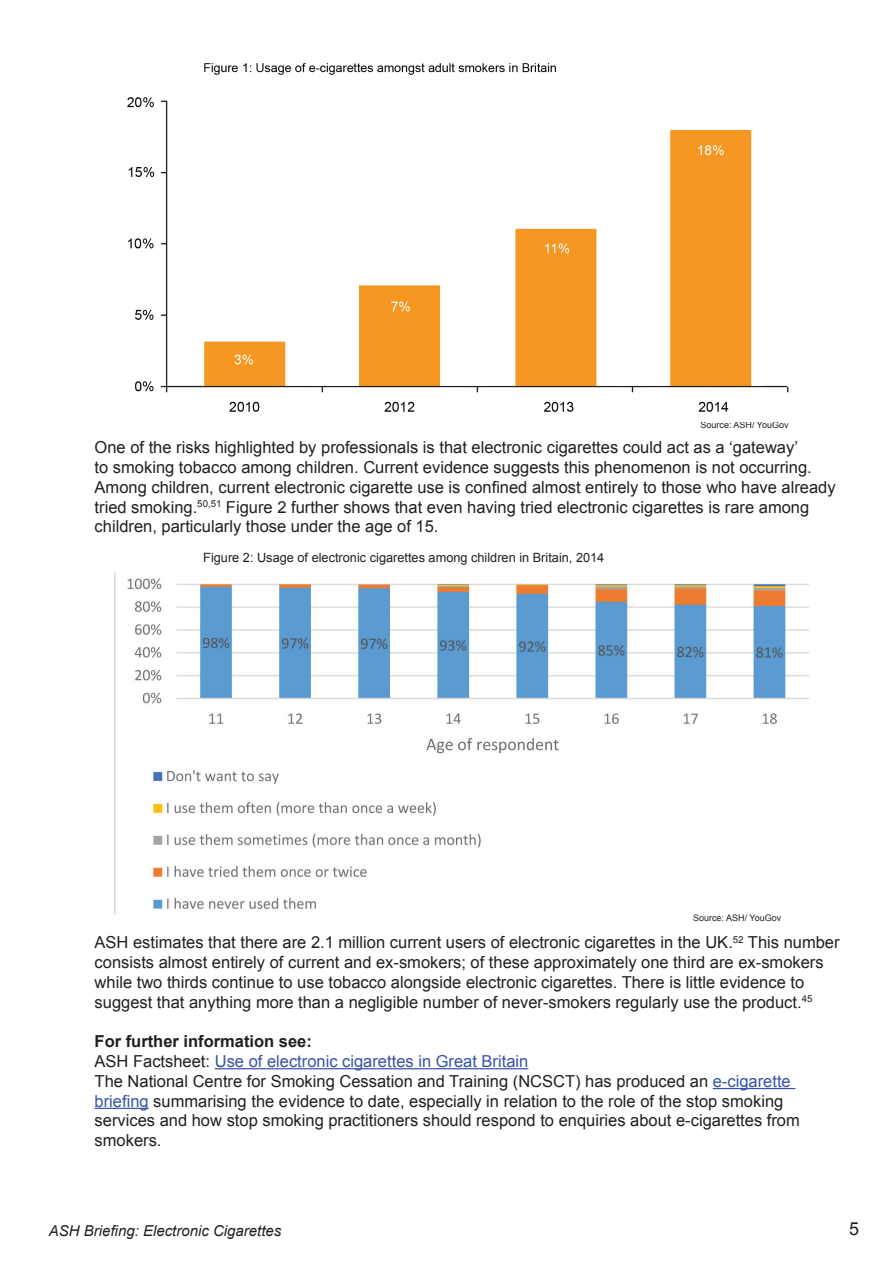
<style>
.page{position:relative;width:893px;height:1263px;background:#fff}
.page>*{position:absolute;margin:0;border:0;box-sizing:border-box;transform-origin:0 0}
.t1{font:18px "Arial";color:#231f20}
.t2{font:16.5px/19.8px "Arial";color:#231f20}
.t3{font:italic 15px "Arial";color:#231f20}
.t4{font:12.75px "Arial";color:#231f20}
.t5{font:9px "Arial";color:#231f20}
.s1{font-weight:700}
.s2{color:#3853a3}
</style>
<div class="page">
<hr style="left:215px;top:1068px;width:313px;height:1px;background:#3853a3">
<hr style="left:713px;top:1088px;width:82px;height:1px;background:#3853a3">
<hr style="left:95px;top:1108px;width:54px;height:1px;background:#3853a3">
<img style="left:114px;top:573px;width:695px;height:341px">
<img style="left:127px;top:63px;width:662px;height:349px">
<p class="t5" style="left:701px;top:419px;width:90px">Source: ASH/ YouGov</p>
<p class="t2" style="left:95px;top:438px;width:742px">One of the risks highlighted by professionals is that electronic cigarettes could act as a ‘gateway’<br>to smoking tobacco among children. Current evidence suggests this phenomenon is not occurring.<br>Among children, current electronic cigarette use is confined almost entirely to those who have already tried smoking.<sup>50,51</sup> Figure 2 further shows that even having tried electronic cigarettes is rare among children, particularly those under the age of 15.</p>
<p class="t4" style="left:203px;top:550px;width:403px">Figure 2: Usage of electronic cigarettes among children in Britain, 2014</p>
<p class="t5" style="left:693px;top:912px;width:90px">Source: ASH/ YouGov</p>
<p class="t2" style="left:95px;top:933px;width:746px">ASH estimates that there are 2.1 million current users of electronic cigarettes in the UK.<sup>52</sup> This number consists almost entirely of current and ex-smokers; of these approximately one third are ex-smokers while two thirds continue to use tobacco alongside electronic cigarettes. There is little evidence to suggest that anything more than a negligible number of never-smokers regularly use the product.<sup>45</sup></p>
<p class="t2" style="left:95px;top:1032px;width:707px"><span class="s1">For further information see:<br></span>ASH Factsheet: <span class="s2">Use of electronic cigarettes in Great Britain<br></span>The National Centre for Smoking Cessation and Training (NCSCT) has produced an <span class="s2">e-cigarette briefing</span> summarising the evidence to date, especially in relation to the role of the stop smoking services and how stop smoking practitioners should respond to enquiries about e-cigarettes from smokers.</p>
<p class="t3" style="left:49px;top:1221px;width:234px">ASH Briefing: Electronic Cigarettes</p>
<p class="t1" style="left:849px;top:1217px;width:12px">5</p>
</div>
